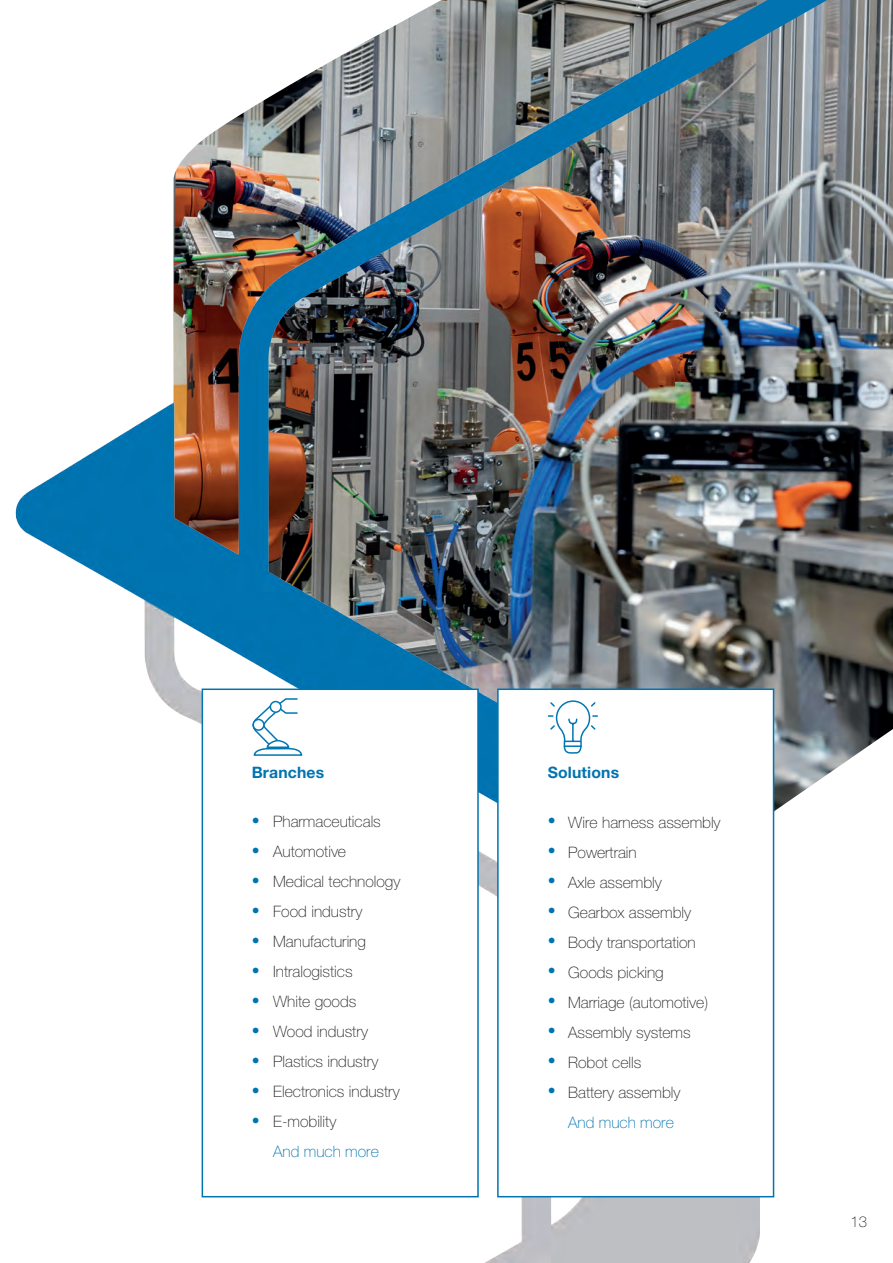
<style>
.page{position:relative;width:893px;height:1263px;background:#fff}
.page>*{position:absolute;margin:0;border:0;box-sizing:border-box;transform-origin:0 0}
.t1{font:100 15.75px/30px "Helvetica Neue LT Pro";color:#231f20}
.t2{font:100 15.75px "Helvetica Neue LT Pro";color:#0073b0}
.t3{font:300 15.75px/30px "Helvetica Neue";color:#0073b0;text-align:justify}
.t4{font:700 15.75px "Helvetica Neue LT Pro";letter-spacing:.01em;color:#0073b0}
.t5{font:100 15px "Helvetica Neue LT Pro";color:#231f20}
</style>
<div class="page">
<img style="left:369px;top:0;width:524px;height:887px">
<img style="left:15px;top:40px;width:744px;height:1223px">
<div style="left:202px;top:688px;width:277px;height:509px;background:#fff;border:2px solid #0073b0"></div>
<div style="left:497px;top:688px;width:277px;height:509px;background:#fff;border:2px solid #0073b0"></div>
<svg style="left:547px;top:678px;width:52px;height:76px"></svg>
<svg style="left:252px;top:698px;width:51px;height:58px"></svg>
<svg style="left:679px;top:0;width:148px;height:76px;background:#568199"></svg>
<p class="t4" style="left:252px;top:763px;width:74px">Branches</p>
<p class="t3" style="left:252px;top:805px;width:9px">• • • • • • • • • • •</p>
<p class="t1" style="left:273px;top:806px;width:129px">Pharmaceuticals<br>Automotive<br>Medical technology<br>Food industry<br>Manufacturing<br>Intralogistics<br>White goods<br>Wood industry<br>Plastics industry<br>Electronics industry<br>E-mobility</p>
<p class="t2" style="left:273px;top:1142px;width:107px">And much more</p>
<p class="t4" style="left:548px;top:763px;width:73px">Solutions</p>
<p class="t3" style="left:548px;top:805px;width:9px">• • • • • • • • • •</p>
<p class="t1" style="left:568px;top:807px;width:154px">Wire harness assembly<br>Powertrain<br>Axle assembly<br>Gearbox assembly<br>Body transportation<br>Goods picking<br>Marriage (automotive)<br>Assembly systems<br>Robot cells<br>Battery assembly</p>
<p class="t2" style="left:568px;top:1113px;width:107px">And much more</p>
<p class="t5" style="left:850px;top:1213px;width:18px">13</p>
</div>
